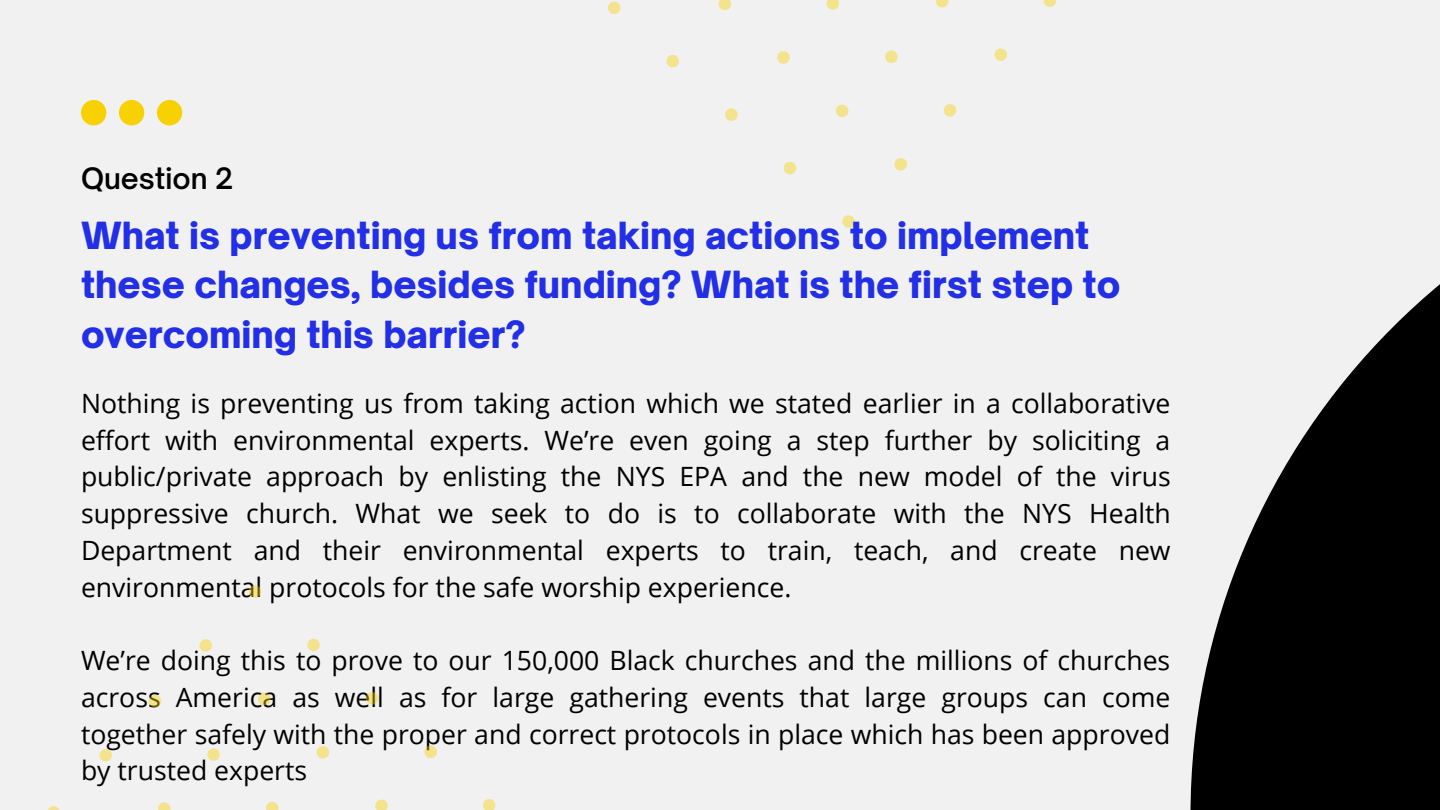
<style>
.page{position:relative;width:1440px;height:810px;background:#f1f1f1}
.page>*{position:absolute;margin:0;border:0;box-sizing:border-box;transform-origin:0 0}
.t1{font:900 35.8px/49.5px "Open Sauce One";color:#222fe6}
.t2{font:600 28.2px "Open Sauce One";color:#000}
.t3{font:26.6px/36.8px "Open Sans";color:#000;text-align:justify}
</style>
<div class="page">
<svg style="left:81px;top:100px;width:101px;height:25px"></svg>
<svg style="left:608px;top:0;width:448px;height:228px"></svg>
<svg style="left:1191px;top:284px;width:249px;height:526px;fill:#000"></svg>
<svg style="left:48px;top:585px;width:448px;height:225px"></svg>
<p class="t2" style="left:81px;top:161px;width:154px">Question 2</p>
<h1 class="t1" style="left:81px;top:210px;width:1041px">What is preventing us from taking actions to implement these changes, besides funding? What is the first step to overcoming this barrier?</h1>
<p class="t3" style="left:81px;top:384px;width:1091px">Nothing is preventing us from taking action which we stated earlier in a collaborative effort with environmental experts. We’re even going a step further by soliciting a public/private approach by enlisting the NYS EPA and the new model of the virus suppressive church. What we seek to do is to collaborate with the NYS Health Department and their environmental experts to train, teach, and create new environmental protocols for the safe worship experience.</p>
<p class="t3" style="left:81px;top:641px;width:1091px">We’re doing this to prove to our 150,000 Black churches and the millions of churches across America as well as for large gathering events that large groups can come together safely with the proper and correct protocols in place which has been approved by trusted experts</p>
</div>
